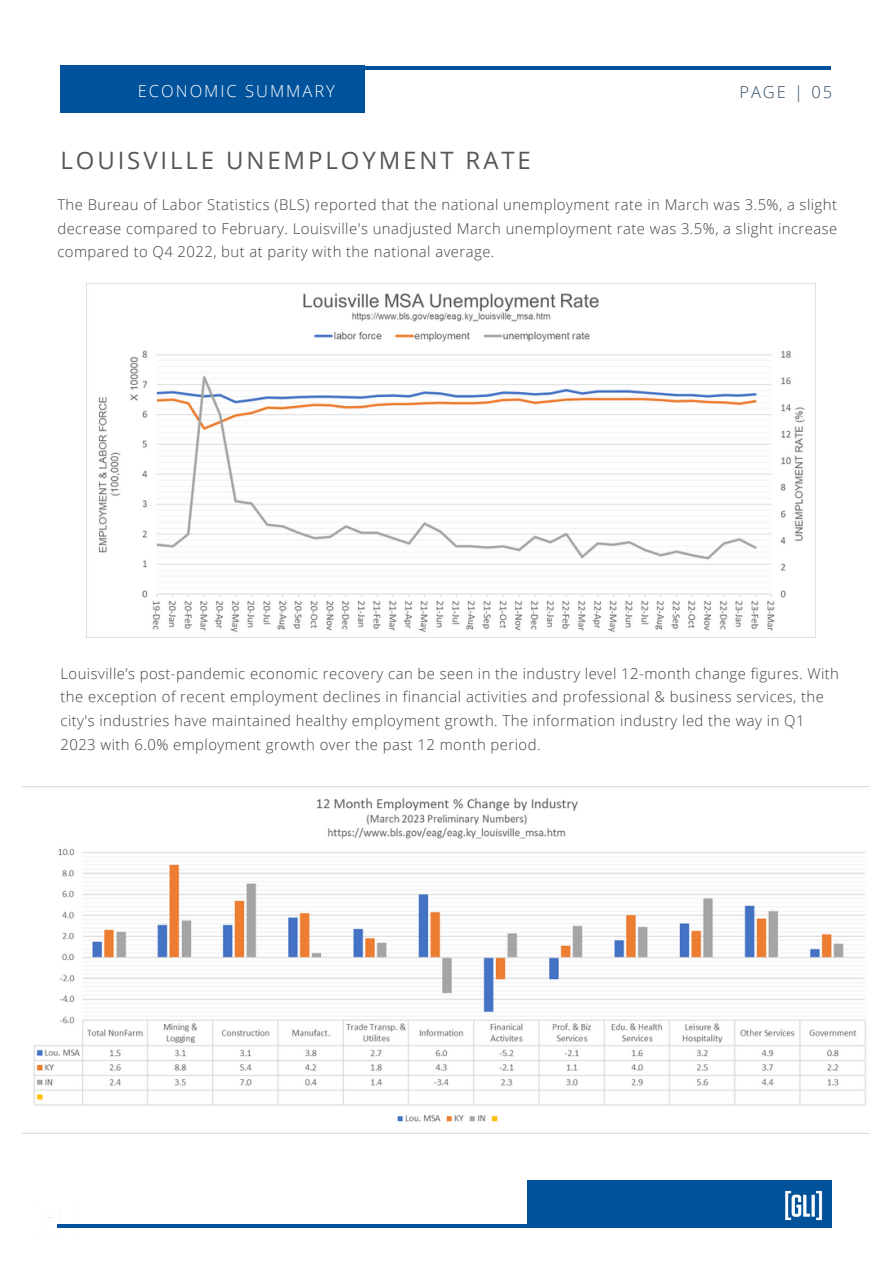
<style>
.page{position:relative;width:893px;height:1264px;background:#fff}
.page>*{position:absolute;margin:0;border:0;box-sizing:border-box;transform-origin:0 0}
.t1{font:24px "Open Sans";letter-spacing:.12em;color:#54575a}
.t2{font:300 16.5px "Open Sans";letter-spacing:.12em;color:#fff}
.t3{font:300 16.5px "Open Sans";letter-spacing:.12em;color:#364d62}
.t4{font:300 14.85px/23.5px "Open Sans";letter-spacing:.03em;color:#3d4043;text-align:justify}
</style>
<div class="page">
<hr style="left:60px;top:66px;width:770px;height:4px;background:#00529b">
<div style="left:60px;top:66px;width:305px;height:47px;background:#00529b"></div>
<img style="left:48px;top:1217px;width:34px;height:11px">
<hr style="left:57px;top:1224px;width:770px;height:3px;background:#00529b">
<div style="left:527px;top:1180px;width:305px;height:47px;background:#00529b"></div>
<img style="left:785px;top:1190px;width:38px;height:31px">
<img style="left:33px;top:798px;width:833px;height:324px">
<img style="left:87px;top:283px;width:728px;height:350px">
<p class="t2" style="left:138px;top:79px;width:198px">ECONOMIC SUMMARY</p>
<p class="t3" style="left:739px;top:81px;width:94px">PAGE | 05</p>
<p class="t1" style="left:60px;top:143px;width:472px">LOUISVILLE UNEMPLOYMENT RATE</p>
<p class="t4" style="left:57px;top:192px;width:781px">The Bureau of Labor Statistics (BLS) reported that the national unemployment rate in March was 3.5%, a slight decrease compared to February. Louisville's unadjusted March unemployment rate was 3.5%, a slight increase compared to Q4 2022, but at parity with the national average.</p>
<p class="t4" style="left:60px;top:661px;width:780px;text-align:left">Louisville’s post-pandemic economic recovery can be seen in the industry level 12-month change figures. With the exception of recent employment declines in financial activities and professional &amp; business services, the city's industries have maintained healthy employment growth. The information industry led the way in Q1<br>2023 with 6.0% employment growth over the past 12 month period.</p>
</div>
